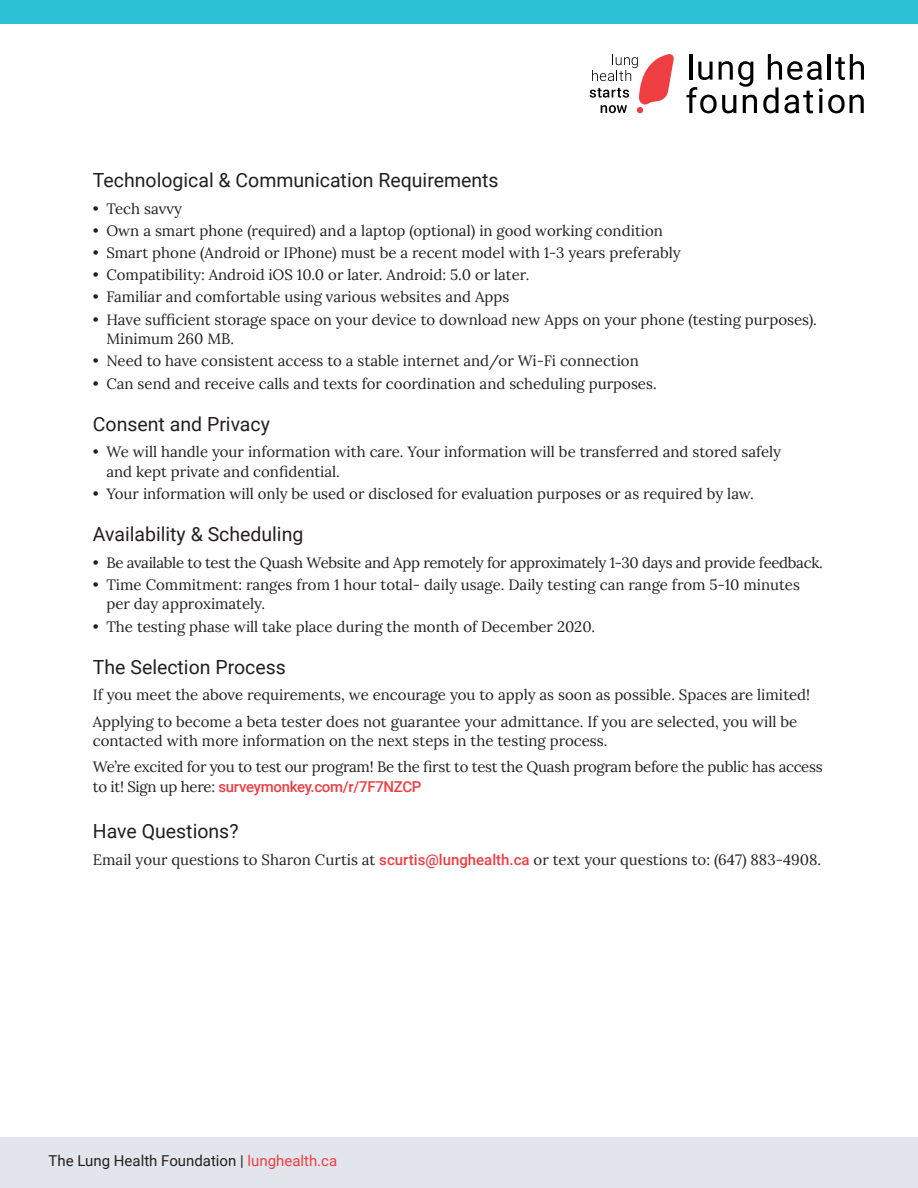
<style>
.page{position:relative;width:918px;height:1188px;background:#fff}
.page>*{position:absolute;margin:0;border:0;box-sizing:border-box;transform-origin:0 0}
.t1{font:19.5px "Roboto";color:#231f20}
.t2{font:15px/19.5px "Lora";color:#231f20}
.t3{font:15px/26.2px "Lora";letter-spacing:-.02em;color:#231f20}
.t4{font:500 15px "Roboto";letter-spacing:-.02em;color:#ef3e42}
.t5{font:15px "Roboto";color:#231f20}
.s1{font-family:"Lora";font-weight:400;color:#231f20}
.s2{font-family:"Roboto";font-weight:500;color:#ef3e42}
.s3{color:#ef3e42}
</style>
<div class="page">
<div style="left:0;top:0;width:918px;height:24px;background:#2dc1d5"></div>
<div style="left:0;top:1138px;width:918px;height:50px;background:#e2e6ec"></div>
<hr style="left:689px;top:54px;width:3px;height:26px;background:#000">
<svg style="left:768px;top:54px;width:54px;height:26px"></svg>
<hr style="left:828px;top:54px;width:3px;height:26px;background:#000">
<svg style="left:835px;top:54px;width:29px;height:26px"></svg>
<svg style="left:686px;top:61px;width:71px;height:52px"></svg>
<svg style="left:763px;top:87px;width:16px;height:26px"></svg>
<svg style="left:785px;top:91px;width:28px;height:22px"></svg>
<svg style="left:819px;top:88px;width:45px;height:25px"></svg>
<svg style="left:590px;top:54px;width:84px;height:59px"></svg>
<h1 class="t1" style="left:93px;top:167px;width:407px">Technological &amp; Communication Requirements</h1>
<p class="t2" style="left:93px;top:198px;width:91px">• Tech savvy</p>
<p class="t2" style="left:93px;top:220px;width:572px">• Own a smart phone (required) and a laptop (optional) in good working condition</p>
<p class="t2" style="left:93px;top:242px;width:589px">• Smart phone (Android or IPhone) must be a recent model with 1-3 years preferably</p>
<p class="t2" style="left:93px;top:264px;width:438px">• Compatibility: Android iOS 10.0 or later. Android: 5.0 or later.</p>
<p class="t2" style="left:93px;top:286px;width:418px">• Familiar and comfortable using various websites and Apps</p>
<p class="t2" style="left:106px;top:309px;width:712px;text-indent:-14px">• Have sufficient storage space on your device to download new Apps on your phone (testing purposes).<br>Minimum 260 MB.</p>
<p class="t2" style="left:93px;top:350px;width:547px">• Need to have consistent access to a stable internet and/or Wi-Fi connection</p>
<p class="t2" style="left:93px;top:373px;width:565px">• Can send and receive calls and texts for coordination and scheduling purposes.</p>
<h1 class="t1" style="left:93px;top:410px;width:179px">Consent and Privacy</h1>
<p class="t2" style="left:106px;top:441px;width:676px;text-indent:-14px">• We will handle your information with care. Your information will be transferred and stored safely and kept private and confidential.</p>
<p class="t2" style="left:93px;top:483px;width:662px">• Your information will only be used or disclosed for evaluation purposes or as required by law.</p>
<h1 class="t1" style="left:93px;top:521px;width:212px">Availability &amp; Scheduling</h1>
<p class="t3" style="left:93px;top:548px;width:731px">• Be available to test the Quash Website and App remotely for approximately 1-30 days and provide feedback.</p>
<p class="t2" style="left:106px;top:574px;width:695px;text-indent:-14px">• Time Commitment: ranges from 1 hour total- daily usage. Daily testing can range from 5-10 minutes per day approximately.</p>
<p class="t2" style="left:93px;top:616px;width:504px">• The testing phase will take place during the month of December 2020.</p>
<h1 class="t1" style="left:93px;top:653px;width:194px">The Selection Process</h1>
<p class="t2" style="left:93px;top:681px;width:719px;line-height:26.2px">If you meet the above requirements, we encourage you to apply as soon as possible. Spaces are limited!<br>Applying to become a beta tester does not guarantee your admittance. If you are selected, you will be</p>
<p class="t3" style="left:93px;top:727px;width:731px">contacted with more information on the next steps in the testing process.<br>We’re excited for you to test our program! Be the first to test the Quash program before the public has access</p>
<p class="t4" style="left:93px;top:776px;width:330px"><span class="s1">to it! Sign up here:</span> surveymonkey.com/r/7F7NZCP</p>
<h1 class="t1" style="left:93px;top:818px;width:147px">Have Questions?</h1>
<p class="t2" style="left:93px;top:848px;width:730px">Email your questions to Sharon Curtis at <span class="s2">scurtis@lunghealth.ca</span> or text your questions to: (647) 883-4908.</p>
<p class="t5" style="left:49px;top:1151px;width:290px">The Lung Health Foundation | <span class="s3">lunghealth.ca</span></p>
</div>
